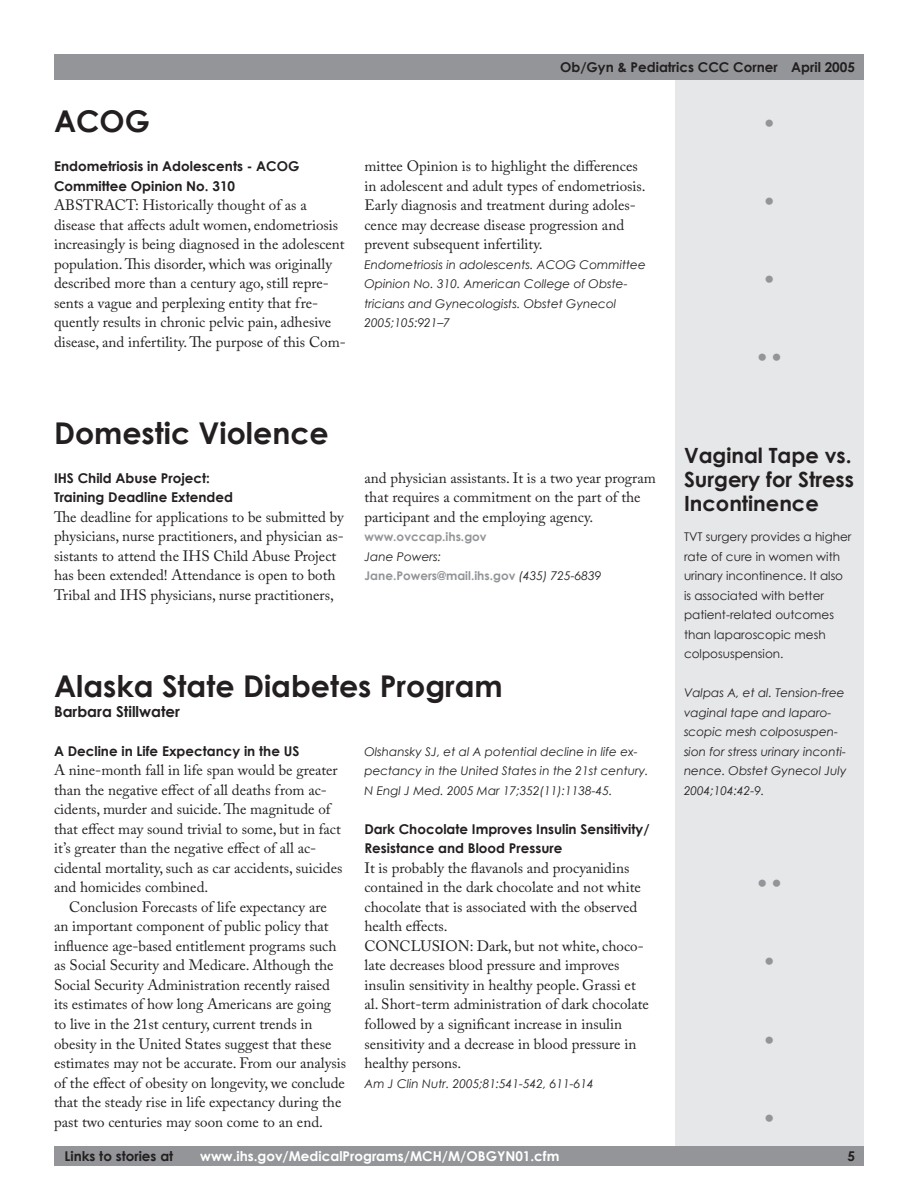
<style>
.page{position:relative;width:918px;height:1188px;background:#fff}
.page>*{position:absolute;margin:0;border:0;box-sizing:border-box;transform-origin:0 0}
.head_1{font:700 30px "Century Gothic";color:#231f20}
.vertical_leaders{font:700 24px "Century Gothic";color:#939598}
.head_2{font:700 21px/24px "Century Gothic";color:#231f20;text-align:justify}
.body_1__caslon_pro{font:15px/19.5px "Adobe Caslon Pro";color:#231f20}
.body_1__caslon_pro__p2{font:15px/19.5px "Adobe Caslon Pro";color:#231f20}
.head_3{font:700 15px "Century Gothic";color:#231f20}
.body_1_subhead{font:700 13.5px/19.5px "Century Gothic";color:#231f20}
.body_1_subhead--space_before{font:700 13.5px/19.5px "Century Gothic";color:#231f20}
.t1{font:700 13.5px "Century Gothic";color:#fff}
.footer-right{font:700 13.5px "Century Gothic";color:#231f20}
.body_reference{font:italic 12px/19.5px "Century Gothic";color:#231f20}
.sidebar{font:12px/19.5px "Century Gothic";color:#231f20}
.body_reference_-space{font:italic 12px/19.5px "Century Gothic";color:#231f20}
.body_reference-2{font:700 12px "Century Gothic";color:#939598}
.s1{font-weight:400;font-style:italic;color:#231f20}
</style>
<div class="page">
<div style="left:675px;top:54px;width:189px;height:1104px;background:#e6e7e9"></div>
<div style="left:54px;top:54px;width:810px;height:26px;background:#939598"></div>
<div style="left:54px;top:1146px;width:810px;height:19px;background:#939598"></div>
<p class="head_1" style="left:54px;top:98px;width:97px">ACOG</p>
<p class="body_1_subhead" style="left:54px;top:156px;width:247px">Endometriosis in Adolescents - ACOG<br>Committee Opinion No. 310</p>
<p class="body_1__caslon_pro" style="left:54px;top:195px;width:293px">ABSTRACT: Historically thought of as a disease that affects adult women, endometriosis increasingly is being diagnosed in the adolescent population. This disorder, which was originally described more than a century ago, still repre&shy;sents a vague and perplexing entity that fre&shy;quently results in chronic pelvic pain, adhesive disease, and infertility. The purpose of this Com-</p>
<p class="body_1_subhead--space_before" style="left:560px;top:57px;width:296px">Ob/Gyn &amp; Pediatrics CCC Corner April 2005</p>
<p class="body_1__caslon_pro" style="left:364px;top:156px;width:283px">mittee Opinion is to highlight the differences in adolescent and adult types of endometriosis.<br>Early diagnosis and treatment during adoles&shy;cence may decrease disease progression and prevent subsequent infertility.</p>
<p class="body_reference" style="left:364px;top:254px;width:283px">Endometriosis in adolescents. ACOG Committee Opinion No. 310. American College of Obste&shy;tricians and Gynecologists. Obstet Gynecol 2005;105:921–7</p>
<p class="vertical_leaders" style="left:762px;top:105px;width:16px">•</p>
<p class="vertical_leaders" style="left:762px;top:183px;width:16px">•</p>
<p class="vertical_leaders" style="left:762px;top:261px;width:16px">•</p>
<p class="vertical_leaders" style="left:755px;top:339px;width:30px">••</p>
<p class="head_1" style="left:54px;top:410px;width:276px">Domestic Violence</p>
<p class="body_1_subhead" style="left:54px;top:468px;width:181px">IHS Child Abuse Project:<br>Training Deadline Extended</p>
<p class="body_1__caslon_pro" style="left:54px;top:507px;width:291px">The deadline for applications to be submitted by physicians, nurse practitioners, and physician as&shy;sistants to attend the IHS Child Abuse Project has been extended! Attendance is open to both Tribal and IHS physicians, nurse practitioners,</p>
<p class="body_1__caslon_pro" style="left:364px;top:468px;width:293px">and physician assistants. It is a two year program that requires a commitment on the part of the participant and the employing agency.</p>
<p class="body_reference-2" style="left:364px;top:528px;width:124px">www.ovccap.ihs.gov</p>
<p class="body_reference" style="left:364px;top:547px;width:78px">Jane Powers:</p>
<p class="body_reference-2" style="left:364px;top:567px;width:238px">Jane.Powers@mail.ihs.gov <span class="s1">(435) 725-6839</span></p>
<p class="head_1" style="left:54px;top:664px;width:450px">Alaska State Diabetes Program</p>
<p class="head_3" style="left:54px;top:700px;width:128px">Barbara Stillwater</p>
<p class="body_1_subhead" style="left:54px;top:741px;width:247px">A Decline in Life Expectancy in the US</p>
<p class="body_1__caslon_pro" style="left:54px;top:761px;width:290px">A nine-month fall in life span would be greater than the negative effect of all deaths from ac&shy;cidents, murder and suicide. The magnitude of that effect may sound trivial to some, but in fact it’s greater than the negative effect of all ac&shy;cidental mortality, such as car accidents, suicides and homicides combined.</p>
<p class="body_1__caslon_pro__p2" style="left:54px;top:897px;width:294px;text-indent:15px">Conclusion Forecasts of life expectancy are<br>an important component of public policy that influence age-based entitlement programs such as Social Security and Medicare. Although the Social Security Administration recently raised its estimates of how long Americans are going to live in the 21st century, current trends in obesity in the United States suggest that these estimates may not be accurate. From our analysis of the effect of obesity on longevity, we conclude that the steady rise in life expectancy during the past two centuries may soon come to an end.</p>
<p class="body_reference" style="left:364px;top:742px;width:286px">Olshansky SJ, et al A potential decline in life ex&shy;pectancy in the United States in the 21st century.<br>N Engl J Med. 2005 Mar 17;352(11):1138-45.</p>
<p class="body_1_subhead--space_before" style="left:364px;top:819px;width:287px">Dark Chocolate Improves Insulin Sensitivity/<br>Resistance and Blood Pressure</p>
<p class="body_1__caslon_pro" style="left:364px;top:858px;width:278px">It is probably the flavanols and procyanidins contained in the dark chocolate and not white chocolate that is associated with the observed health effects.</p>
<p class="body_1__caslon_pro" style="left:364px;top:936px;width:286px">CONCLUSION: Dark, but not white, choco&shy;late decreases blood pressure and improves insulin sensitivity in healthy people. Grassi et al. Short-term administration of dark chocolate followed by a significant increase in insulin sensitivity and a decrease in blood pressure in healthy persons.</p>
<p class="body_reference" style="left:364px;top:1073px;width:231px">Am J Clin Nutr. 2005;81:541-542, 611-614</p>
<p class="body_1_subhead--space_before" style="left:64px;top:1146px;width:110px">Links to stories at</p>
<p class="t1" style="left:200px;top:1146px;width:361px">www.ihs.gov/MedicalPrograms/MCH/M/OBGYN01.cfm</p>
<p class="head_2" style="left:684px;top:443px;width:172px">Vaginal Tape vs.<br>Surgery for Stress Incontinence</p>
<p class="sidebar" style="left:684px;top:527px;width:169px">TVT surgery provides a higher rate of cure in women with urinary incontinence. It also is associated with better patient-related outcomes than laparoscopic mesh colposuspension.</p>
<p class="body_reference_-space" style="left:684px;top:683px;width:164px">Valpas A, et al. Tension-free vaginal tape and laparo&shy;scopic mesh colposuspen&shy;sion for stress urinary inconti&shy;nence. Obstet Gynecol July<br>2004;104:42-9.</p>
<p class="vertical_leaders" style="left:755px;top:866px;width:30px">••</p>
<p class="vertical_leaders" style="left:762px;top:944px;width:16px">•</p>
<p class="vertical_leaders" style="left:762px;top:1022px;width:16px">•</p>
<p class="vertical_leaders" style="left:762px;top:1100px;width:16px">•</p>
<p class="footer-right" style="left:847px;top:1146px;width:9px">5</p>
</div>
